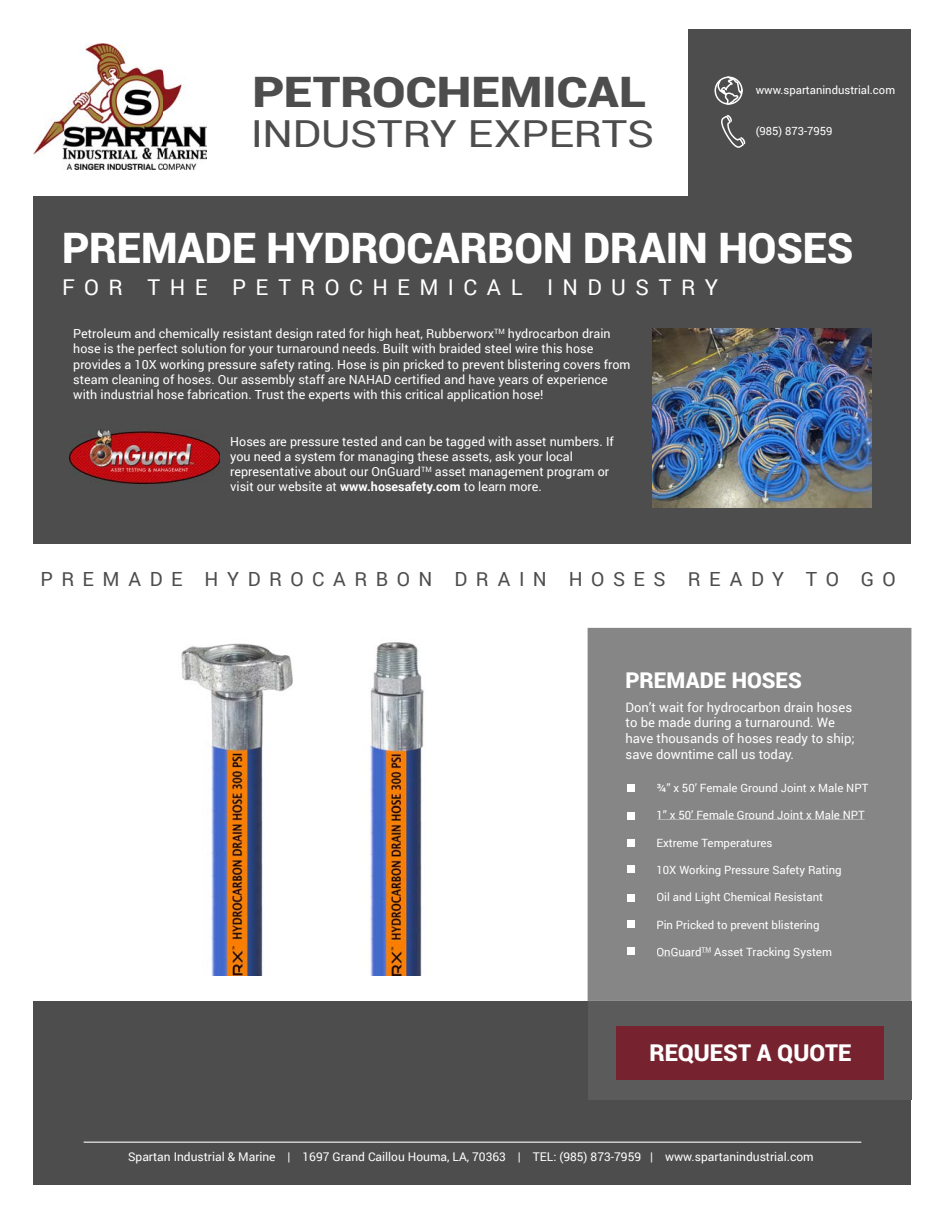
<style>
.page{position:relative;width:945px;height:1215px;background:#fff}
.page>*{position:absolute;margin:0;border:0;box-sizing:border-box;transform-origin:0 0}
.t1{font:900 42px "Roboto";color:#fff}
.t2{font:900 42px "Roboto";letter-spacing:-.005em;color:#4d4d4d;scale:1.17 1}
.t3{font:37.2px "Roboto";letter-spacing:-.01em;color:#4d4d4d;scale:1.17 1}
.t4{font:900 23.1px "Roboto";color:#fff}
.t5{font:21.75px "Roboto";letter-spacing:.435em;color:#fff}
.t6{font:900 21.75px "Roboto";color:#fff}
.t7{font:19.5px "Roboto";letter-spacing:.435em;color:#4d4d4d}
.t8{font:13.05px/15.6px "Roboto";color:#fff}
.t9{font:12.6px/15px "Roboto";color:#fff}
.t10{font:12px "Roboto";color:#fff}
.t11{font:11.4px "Roboto";color:#fff}
.t12{font:11.25px "Roboto";color:#fff}
.s1{font-weight:700}
</style>
<div class="page">
<div style="left:34px;top:30px;width:877px;height:1155px;background:#4d4d4d"></div>
<div style="left:18px;top:545px;width:914px;height:456px;background:#fff"></div>
<div style="left:715px;top:76px;width:28px;height:29px;border:2px solid #fff;border-radius:50%"></div>
<svg style="left:717px;top:76px;width:26px;height:29px"></svg>
<svg style="left:721px;top:114px;width:25px;height:34px"></svg>
<div style="left:27px;top:14px;width:661px;height:182px;background:#fff"></div>
<hr style="left:84px;top:1141px;width:777px;height:2px;background:#cfcfcf">
<div style="left:588px;top:1001px;width:323px;height:99px;background:#5b5b5b"></div>
<div style="left:588px;top:628px;width:323px;height:373px;background:#868686"></div>
<div style="left:616px;top:1026px;width:267px;height:54px;background:#76232f"></div>
<img style="left:69px;top:429px;width:151px;height:54px">
<img style="left:652px;top:329px;width:219px;height:179px">
<img style="left:181px;top:642px;width:243px;height:333px">
<div style="left:657px;top:783px;width:211px;height:9px;background:#868686"></div>
<div style="left:658px;top:811px;width:207px;height:8px;background:#868686"></div>
<div style="left:657px;top:839px;width:116px;height:10px;background:#868686"></div>
<div style="left:658px;top:865px;width:184px;height:11px;background:#868686"></div>
<div style="left:657px;top:893px;width:166px;height:11px;background:#868686"></div>
<div style="left:657px;top:920px;width:162px;height:11px;background:#868686"></div>
<div style="left:657px;top:947px;width:44px;height:9px;background:#868686"></div>
<svg style="left:702px;top:948px;width:9px;height:4px"></svg>
<div style="left:711px;top:947px;width:121px;height:11px;background:#868686"></div>
<div style="left:627px;top:784px;width:7px;height:8px;background:#fff"></div>
<div style="left:627px;top:812px;width:7px;height:8px;background:#fff"></div>
<div style="left:627px;top:840px;width:7px;height:7px;background:#fff"></div>
<div style="left:627px;top:866px;width:7px;height:7px;background:#fff"></div>
<div style="left:627px;top:894px;width:7px;height:8px;background:#fff"></div>
<div style="left:627px;top:920px;width:7px;height:8px;background:#fff"></div>
<div style="left:627px;top:947px;width:7px;height:8px;background:#fff"></div>
<img style="left:34px;top:43px;width:172px;height:126px">
<h1 class="t2" style="left:252px;top:63px;width:338px">PETROCHEMICAL</h1>
<h2 class="t3" style="left:251px;top:108px;width:346px">INDUSTRY EXPERTS</h2>
<p class="t12" style="left:756px;top:82px;width:141px">www.spartanindustrial.com</p>
<p class="t12" style="left:756px;top:123px;width:78px">(985) 873-7959</p>
<h1 class="t1" style="left:62px;top:218px;width:793px">PREMADE HYDROCARBON DRAIN HOSES</h1>
<h3 class="t5" style="left:62px;top:272px;width:657px">FOR THE PETROCHEMICAL INDUSTRY</h3>
<p class="t9" style="left:73px;top:326px;width:559px">Petroleum and chemically resistant design rated for high heat, Rubberworx<sup>TM</sup> hydrocarbon drain hose is the perfect solution for your turnaround needs. Built with braided steel wire this hose provides a 10X working pressure safety rating. Hose is pin pricked to prevent blistering covers from steam cleaning of hoses. Our assembly staff are NAHAD certified and have years of experience with industrial hose fabrication. Trust the experts with this critical application hose!</p>
<p class="t9" style="left:230px;top:434px;width:385px">Hoses are pressure tested and can be tagged with asset numbers. If you need a system for managing these assets, ask your local representative about our OnGuard<sup>TM</sup> asset management program or visit our website at <span class="s1">www.hosesafety.com</span> to learn more.</p>
<h3 class="t7" style="left:40px;top:566px;width:857px">PREMADE HYDROCARBON DRAIN HOSES READY TO GO</h3>
<h3 class="t6" style="left:626px;top:665px;width:178px">PREMADE HOSES</h3>
<p class="t8" style="left:626px;top:699px;width:231px">Don’t wait for hydrocarbon drain hoses to be made during a turnaround. We have thousands of hoses ready to ship; save downtime call us today.</p>
<p class="t11" style="left:656px;top:780px;width:213px">¾” x 50’ Female Ground Joint x Male NPT</p>
<p class="t11" style="left:656px;top:807px;width:210px">1” x 50’ Female Ground Joint x Male NPT</p>
<p class="t11" style="left:656px;top:835px;width:118px">Extreme Temperatures</p>
<p class="t11" style="left:656px;top:862px;width:187px">10X Working Pressure Safety Rating</p>
<p class="t11" style="left:656px;top:889px;width:168px">Oil and Light Chemical Resistant</p>
<p class="t11" style="left:656px;top:917px;width:165px">Pin Pricked to prevent blistering</p>
<p class="t11" style="left:656px;top:944px;width:177px">OnGuard<sup>TM</sup> Asset Tracking System</p>
<h3 class="t4" style="left:650px;top:1037px;width:203px">REQUEST A QUOTE</h3>
<p class="t10" style="left:128px;top:1148px;width:687px">Spartan Industrial &amp; Marine | 1697 Grand Caillou Houma, LA, 70363 | TEL: (985) 873-7959 | www.spartanindustrial.com</p>
</div>
